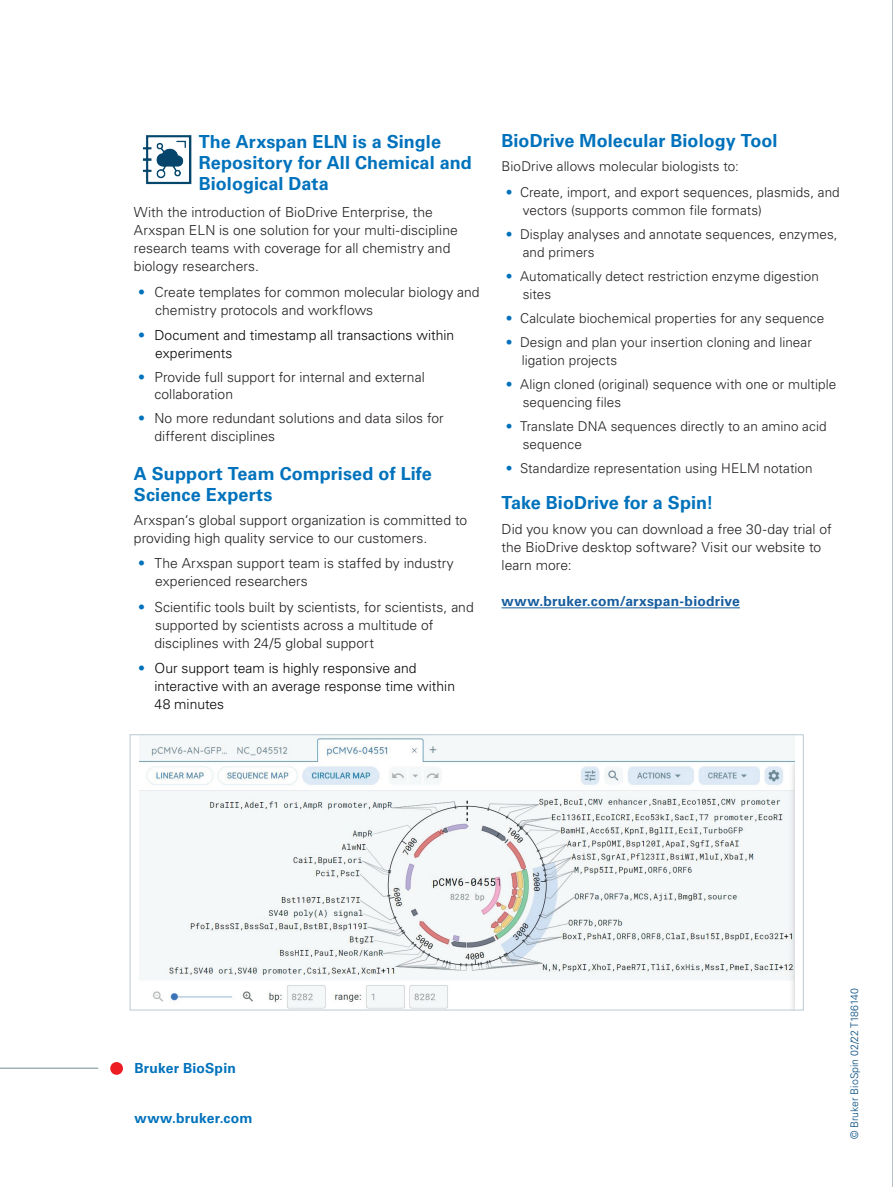
<style>
.page{position:relative;width:893px;height:1187px;background:#fff}
.page>*{position:absolute;margin:0;border:0;box-sizing:border-box;transform-origin:0 0}
.t1{font:700 18px/21px "Univers LT Std";letter-spacing:.005em;color:#0072bc}
.t2{font:300 13.8px/18px "Univers LT Std";letter-spacing:.005em;color:#231f20}
.t3{font:300 13.8px/18px "Univers LT Std";color:#040503}
.t4{font:700 13.8px "Univers LT Std";letter-spacing:.015em;color:#175d9e}
.t5{font:700 13.8px "Univers LT Std";letter-spacing:.015em;color:#0072bc}
.t6{font:300 13.5px/18px "Univers LT Std";letter-spacing:.005em;color:#231f20}
.t7{font:300 10.5px "Univers LT Std";color:#004a7f}
.s1{color:#0072bc}
</style>
<div class="page">
<hr style="left:892px;top:0;width:1px;height:1186px;background:#738a95">
<hr style="left:0;top:1067px;width:98px;height:1px;background:#738a95">
<div style="left:110px;top:1061px;width:13px;height:13px;background:#ee1d23;border-radius:50%"></div>
<img style="left:142px;top:135px;width:50px;height:50px">
<img style="left:139px;top:736px;width:655px;height:272px">
<div style="left:130px;top:734px;width:674px;height:276px;border:1px solid #bacad2"></div>
<hr style="left:501px;top:607px;width:239px;height:1px;background:#175d9e">
<h1 class="t1" style="left:199px;top:131px;width:275px">The Arxspan ELN is a Single<br>Repository for All Chemical and<br>Biological Data</h1>
<p class="t2" style="left:134px;top:203px;width:325px">With the introduction of BioDrive Enterprise, the Arxspan ELN is one solution for your multi-discipline research teams with coverage for all chemistry and biology researchers.</p>
<p class="t2" style="left:155px;top:283px;width:326px;text-indent:-17px"><span class="s1">•</span> Create templates for common molecular biology and chemistry protocols and workflows</p>
<p class="t3" style="left:155px;top:326px;width:301px;text-indent:-17px"><span class="s1">•</span> Document and timestamp all transactions within experiments</p>
<p class="t2" style="left:154px;top:369px;width:272px;line-height:16.5px;text-indent:-16px"><span class="s1">•</span> Provide full support for internal and external collaboration</p>
<p class="t2" style="left:154px;top:409px;width:291px;text-indent:-16px"><span class="s1">•</span> No more redundant solutions and data silos for different disciplines</p>
<h1 class="t1" style="left:134px;top:463px;width:299px">A Support Team Comprised of Life<br>Science Experts</h1>
<p class="t2" style="left:134px;top:511px;width:335px">Arxspan‘s global support organization is committed to providing high quality service to our customers.</p>
<p class="t2" style="left:155px;top:554px;width:300px;text-indent:-17px"><span class="s1">•</span> The Arxspan support team is staffed by industry experienced researchers</p>
<p class="t2" style="left:154px;top:598px;width:321px;text-indent:-16px"><span class="s1">•</span> Scientific tools built by scientists, for scientists, and supported by scientists across a multitude of disciplines with 24/5 global support</p>
<p class="t3" style="left:154px;top:659px;width:302px;text-indent:-16px"><span class="s1">•</span> Our support team is highly responsive and interactive with an average response time within<br>48 minutes</p>
<h1 class="t1" style="left:501px;top:130px;width:277px">BioDrive Molecular Biology Tool</h1>
<p class="t6" style="left:501px;top:157px;width:239px">BioDrive allows molecular biologists to:</p>
<p class="t6" style="left:523px;top:183px;width:318px;text-indent:-17px"><span class="s1">•</span> Create, import, and export sequences, plasmids, and vectors (supports common file formats)</p>
<p class="t6" style="left:523px;top:225px;width:316px;text-indent:-17px"><span class="s1">•</span> Display analyses and annotate sequences, enzymes, and primers</p>
<p class="t6" style="left:523px;top:267px;width:298px;text-indent:-17px"><span class="s1">•</span> Automatically detect restriction enzyme digestion sites</p>
<p class="t6" style="left:506px;top:309px;width:320px"><span class="s1">•</span> Calculate biochemical properties for any sequence</p>
<p class="t6" style="left:522px;top:333px;width:291px;text-indent:-16px"><span class="s1">•</span> Design and plan your insertion cloning and linear ligation projects</p>
<p class="t6" style="left:523px;top:375px;width:315px;text-indent:-17px"><span class="s1">•</span> Align cloned (original) sequence with one or multiple sequencing files</p>
<p class="t6" style="left:523px;top:417px;width:305px;text-indent:-17px"><span class="s1">•</span> Translate DNA sequences directly to an amino acid sequence</p>
<p class="t6" style="left:506px;top:459px;width:308px"><span class="s1">•</span> Standardize representation using HELM notation</p>
<h1 class="t1" style="left:501px;top:492px;width:214px">Take BioDrive for a Spin!</h1>
<p class="t2" style="left:501px;top:520px;width:332px">Did you know you can download a free 30-day trial of the BioDrive desktop software? Visit our website to learn more:</p>
<p class="t4" style="left:501px;top:593px;width:240px">www.bruker.com/arxspan-biodrive</p>
<p class="t5" style="left:134px;top:1059px;width:103px">Bruker BioSpin</p>
<p class="t5" style="left:134px;top:1109px;width:120px">www.bruker.com</p>
<p class="t7" style="left:848px;top:1139px;width:153px;rotate:-90deg">© Bruker BioSpin 02/22 T186140</p>
</div>
